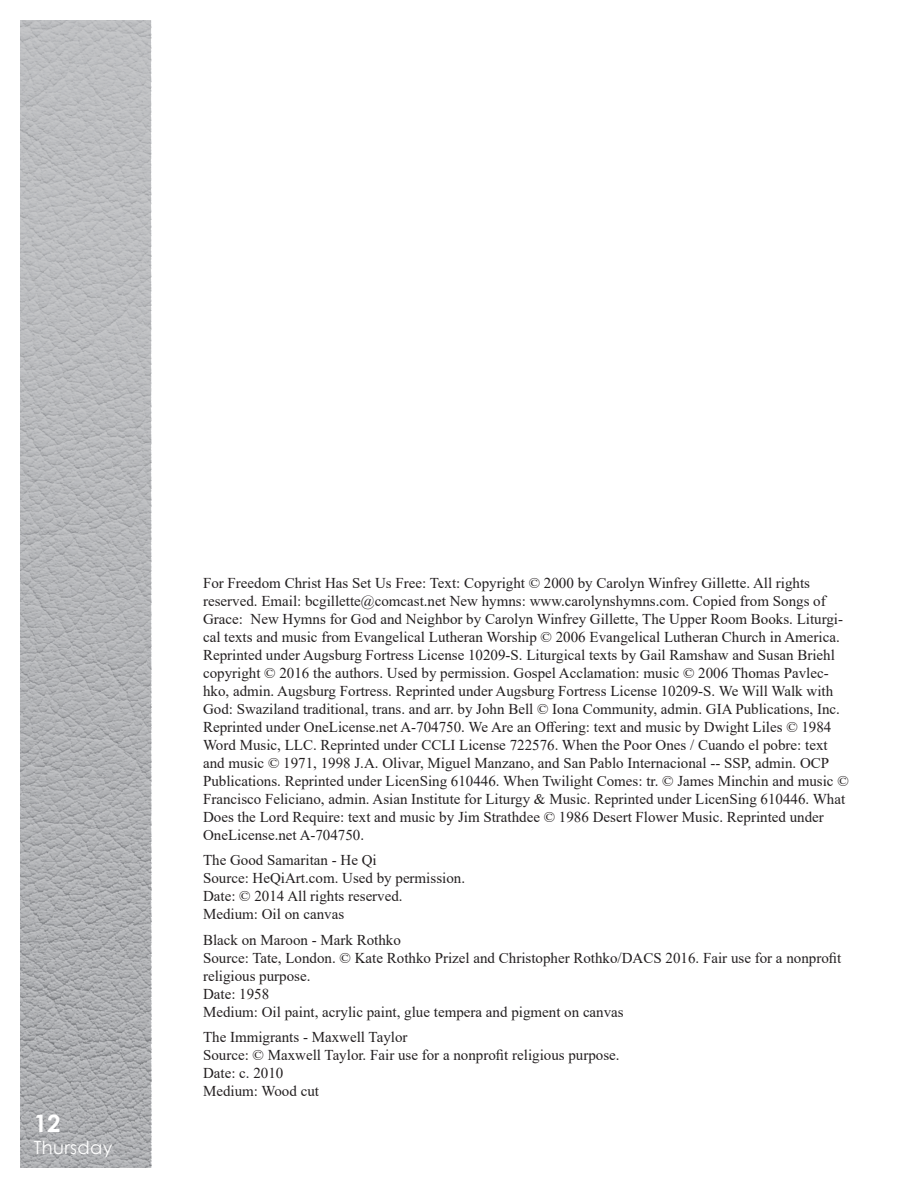
<style>
.page{position:relative;width:918px;height:1188px;background:#fff}
.page>*{position:absolute;margin:0;border:0;box-sizing:border-box;transform-origin:0 0}
.t1{font:700 24px "Century Gothic";color:#fff}
.t2{font:18px "Century Gothic";letter-spacing:.02em;color:#fff}
.Headline{font:15px/18px "Times New Roman";color:#231f20}
</style>
<div class="page">
<img style="left:20px;top:20px;width:131px;height:1148px">
<h1 class="t1" style="left:34px;top:1105px;width:28px">12</h1>
<p class="t2" style="left:34px;top:1135px;width:80px">Thursday</p>
<p class="Headline" style="left:203px;top:574px;width:647px">For Freedom Christ Has Set Us Free: Text: Copyright © 2000 by Carolyn Winfrey Gillette. All rights reserved. Email: bcgillette@comcast.net New hymns: www.carolynshymns.com. Copied from Songs of Grace: New Hymns for God and Neighbor by Carolyn Winfrey Gillette, The Upper Room Books. Liturgi&shy;cal texts and music from Evangelical Lutheran Worship © 2006 Evangelical Lutheran Church in America.<br>Reprinted under Augsburg Fortress License 10209-S. Liturgical texts by Gail Ramshaw and Susan Briehl copyright © 2016 the authors. Used by permission. Gospel Acclamation: music © 2006 Thomas Pavlec&shy;hko, admin. Augsburg Fortress. Reprinted under Augsburg Fortress License 10209-S. We Will Walk with God: Swaziland traditional, trans. and arr. by John Bell © Iona Community, admin. GIA Publications, Inc.<br>Reprinted under OneLicense.net A-704750. We Are an Offering: text and music by Dwight Liles © 1984<br>Word Music, LLC. Reprinted under CCLI License 722576. When the Poor Ones / Cuando el pobre: text and music © 1971, 1998 J.A. Olivar, Miguel Manzano, and San Pablo Internacional -- SSP, admin. OCP Publications. Reprinted under LicenSing 610446. When Twilight Comes: tr. © James Minchin and music © Francisco Feliciano, admin. Asian Institute for Liturgy &amp; Music. Reprinted under LicenSing 610446. What Does the Lord Require: text and music by Jim Strathdee © 1986 Desert Flower Music. Reprinted under OneLicense.net A-704750.</p>
<p class="Headline" style="left:203px;top:851px;width:175px">The Good Samaritan - He Qi</p>
<p class="Headline" style="left:203px;top:869px;width:264px">Source: HeQiArt.com. Used by permission.</p>
<p class="Headline" style="left:203px;top:887px;width:201px">Date: © 2014 All rights reserved.</p>
<p class="Headline" style="left:203px;top:905px;width:143px">Medium: Oil on canvas</p>
<p class="Headline" style="left:203px;top:930px;width:199px">Black on Maroon - Mark Rothko</p>
<p class="Headline" style="left:203px;top:948px;width:640px">Source: Tate, London. © Kate Rothko Prizel and Christopher Rothko/DACS 2016. Fair use for a nonprofit religious purpose.</p>
<p class="Headline" style="left:203px;top:984px;width:68px">Date: 1958</p>
<p class="Headline" style="left:203px;top:1002px;width:422px">Medium: Oil paint, acrylic paint, glue tempera and pigment on canvas</p>
<p class="Headline" style="left:203px;top:1027px;width:206px">The Immigrants - Maxwell Taylor</p>
<p class="Headline" style="left:203px;top:1045px;width:418px">Source: © Maxwell Taylor. Fair use for a nonprofit religious purpose.</p>
<p class="Headline" style="left:203px;top:1063px;width:82px">Date: c. 2010</p>
<p class="Headline" style="left:203px;top:1081px;width:118px">Medium: Wood cut</p>
</div>
